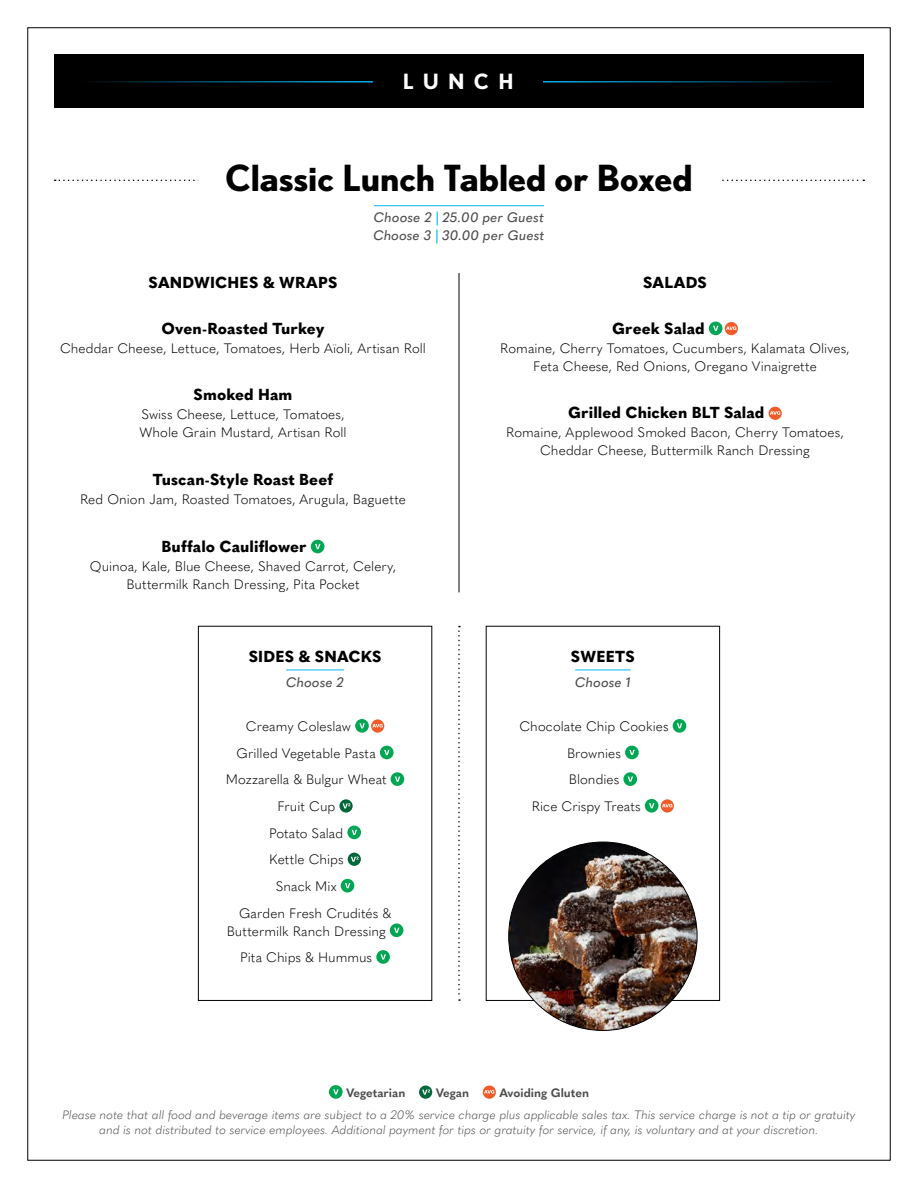
<style>
.page{position:relative;width:918px;height:1188px;background:#fff}
.page>*{position:absolute;margin:0;border:0;box-sizing:border-box;transform-origin:0 0}
.t1{font:700 36px "Nobel";color:#000}
.t2{font:700 21px "Nobel";letter-spacing:.44em;color:#fff}
.t3{font:800 15.75px "Quasimoda";letter-spacing:.005em;color:#000}
.t4{font:300 13.5px/18px "Quasimoda";letter-spacing:.005em;color:#000;text-align:center}
.t5{font:italic 500 13.5px/18px "Quasimoda";letter-spacing:.01em;color:#4d4d4d}
.t6{font:italic 300 12px/15px "Quasimoda";color:#4d4d4d;text-align:center}
.t7{font:700 12px "Quasimoda";color:#4d4d4d}
.s1{color:#00b5ef}
</style>
<div class="page">
<div style="left:54px;top:54px;width:810px;height:54px;background:#000"></div>
<svg style="left:329px;top:1085px;width:14px;height:14px"></svg>
<svg style="left:419px;top:1086px;width:13px;height:13px"></svg>
<svg style="left:483px;top:1086px;width:13px;height:13px"></svg>
<svg style="left:55px;top:180px;width:809px;height:1px"></svg>
<div style="left:198px;top:157px;width:522px;height:45px;background:#fff"></div>
<hr style="left:374px;top:205px;width:170px;height:1px;background:#00b5ef">
<svg style="left:311px;top:540px;width:13px;height:13px"></svg>
<svg style="left:709px;top:322px;width:29px;height:13px"></svg>
<svg style="left:769px;top:407px;width:13px;height:13px"></svg>
<hr style="left:459px;top:273px;width:1px;height:319px;background:#000">
<hr style="left:286px;top:670px;width:58px;height:1px;background:#00b5ef">
<svg style="left:355px;top:719px;width:29px;height:14px"></svg>
<svg style="left:380px;top:746px;width:14px;height:13px"></svg>
<svg style="left:391px;top:772px;width:13px;height:14px"></svg>
<svg style="left:339px;top:799px;width:14px;height:14px"></svg>
<svg style="left:347px;top:826px;width:14px;height:13px"></svg>
<svg style="left:348px;top:853px;width:13px;height:13px"></svg>
<svg style="left:341px;top:879px;width:13px;height:13px"></svg>
<svg style="left:390px;top:923px;width:13px;height:14px"></svg>
<svg style="left:376px;top:950px;width:14px;height:14px"></svg>
<div style="left:198px;top:626px;width:234px;height:375px;border:1px solid #000"></div>
<hr style="left:575px;top:670px;width:56px;height:1px;background:#00b5ef">
<svg style="left:673px;top:719px;width:13px;height:14px"></svg>
<svg style="left:625px;top:746px;width:14px;height:13px"></svg>
<svg style="left:623px;top:772px;width:14px;height:14px"></svg>
<svg style="left:645px;top:799px;width:29px;height:14px"></svg>
<div style="left:486px;top:626px;width:234px;height:375px;border:1px solid #000"></div>
<img style="left:509px;top:842px;width:188px;height:188px;border-radius:94px">
<svg style="left:458px;top:626px;width:2px;height:375px"></svg>
<hr style="left:76px;top:81px;width:297px;height:1px;background:#00b5ef">
<hr style="left:543px;top:81px;width:298px;height:1px;background:#00b5ef">
<h2 class="t2" style="left:403px;top:69px;width:112px">LUNCH</h2>
<h1 class="t1" style="left:225px;top:156px;width:469px">Classic Lunch Tabled or Boxed</h1>
<p class="t5" style="left:373px;top:208px;width:173px">Choose 2 <span class="s1">|</span> 25.00 per Guest<br>Choose 3 <span class="s1">|</span> 30.00 per Guest</p>
<p class="t3" style="left:149px;top:270px;width:190px">SANDWICHES &amp; WRAPS</p>
<p class="t3" style="left:161px;top:316px;width:165px">Oven-Roasted Turkey</p>
<p class="t4" style="left:60px;top:338px;width:367px">Cheddar Cheese, Lettuce, Tomatoes, Herb Aïoli, Artisan Roll</p>
<p class="t3" style="left:194px;top:383px;width:100px">Smoked Ham</p>
<p class="t4" style="left:139px;top:405px;width:209px;text-align:left">Swiss Cheese, Lettuce, Tomatoes,<br>Whole Grain Mustard, Artisan Roll</p>
<p class="t3" style="left:153px;top:467px;width:182px">Tuscan-Style Roast Beef</p>
<p class="t4" style="left:80px;top:490px;width:327px">Red Onion Jam, Roasted Tomatoes, Arugula, Baguette</p>
<p class="t3" style="left:162px;top:534px;width:147px">Buffalo Cauliflower</p>
<p class="t4" style="left:90px;top:556px;width:308px">Quinoa, Kale, Blue Cheese, Shaved Carrot, Celery,<br>Buttermilk Ranch Dressing, Pita Pocket</p>
<p class="t3" style="left:643px;top:270px;width:65px">SALADS</p>
<p class="t3" style="left:612px;top:316px;width:94px">Greek Salad</p>
<p class="t4" style="left:500px;top:338px;width:351px">Romaine, Cherry Tomatoes, Cucumbers, Kalamata Olives,<br>Feta Cheese, Red Onions, Oregano Vinaigrette</p>
<p class="t3" style="left:568px;top:401px;width:198px">Grilled Chicken BLT Salad</p>
<p class="t4" style="left:506px;top:423px;width:339px">Romaine, Applewood Smoked Bacon, Cherry Tomatoes,<br>Cheddar Cheese, Buttermilk Ranch Dressing</p>
<p class="t3" style="left:249px;top:644px;width:134px">SIDES &amp; SNACKS</p>
<p class="t5" style="left:286px;top:672px;width:59px">Choose 2</p>
<p class="t4" style="left:246px;top:717px;width:107px">Creamy Coleslaw</p>
<p class="t4" style="left:237px;top:743px;width:141px">Grilled Vegetable Pasta</p>
<p class="t4" style="left:226px;top:770px;width:162px">Mozzarella &amp; Bulgur Wheat</p>
<p class="t4" style="left:278px;top:796px;width:59px">Fruit Cup</p>
<p class="t4" style="left:269px;top:823px;width:76px">Potato Salad</p>
<p class="t4" style="left:269px;top:850px;width:76px">Kettle Chips</p>
<p class="t4" style="left:276px;top:876px;width:62px">Snack Mix</p>
<p class="t4" style="left:239px;top:903px;width:154px">Garden Fresh Crudités &amp;</p>
<p class="t4" style="left:227px;top:917px;width:160px;line-height:26.7px">Buttermilk Ranch Dressing<br>Pita Chips &amp; Hummus</p>
<p class="t3" style="left:571px;top:644px;width:65px">SWEETS</p>
<p class="t5" style="left:575px;top:672px;width:57px">Choose 1</p>
<p class="t4" style="left:520px;top:717px;width:151px">Chocolate Chip Cookies</p>
<p class="t4" style="left:567px;top:743px;width:56px">Brownies</p>
<p class="t4" style="left:569px;top:770px;width:52px">Blondies</p>
<p class="t4" style="left:532px;top:796px;width:110px">Rice Crispy Treats</p>
<p class="t7" style="left:346px;top:1084px;width:61px">Vegetarian</p>
<p class="t7" style="left:436px;top:1084px;width:35px">Vegan</p>
<p class="t7" style="left:499px;top:1084px;width:91px">Avoiding Gluten</p>
<p class="t6" style="left:62px;top:1106px;width:795px">Please note that all food and beverage items are subject to a 20% service charge plus applicable sales tax. This service charge is not a tip or gratuity and is not distributed to service employees. Additional payment for tips or gratuity for service, if any, is voluntary and at your discretion.</p>
</div>
